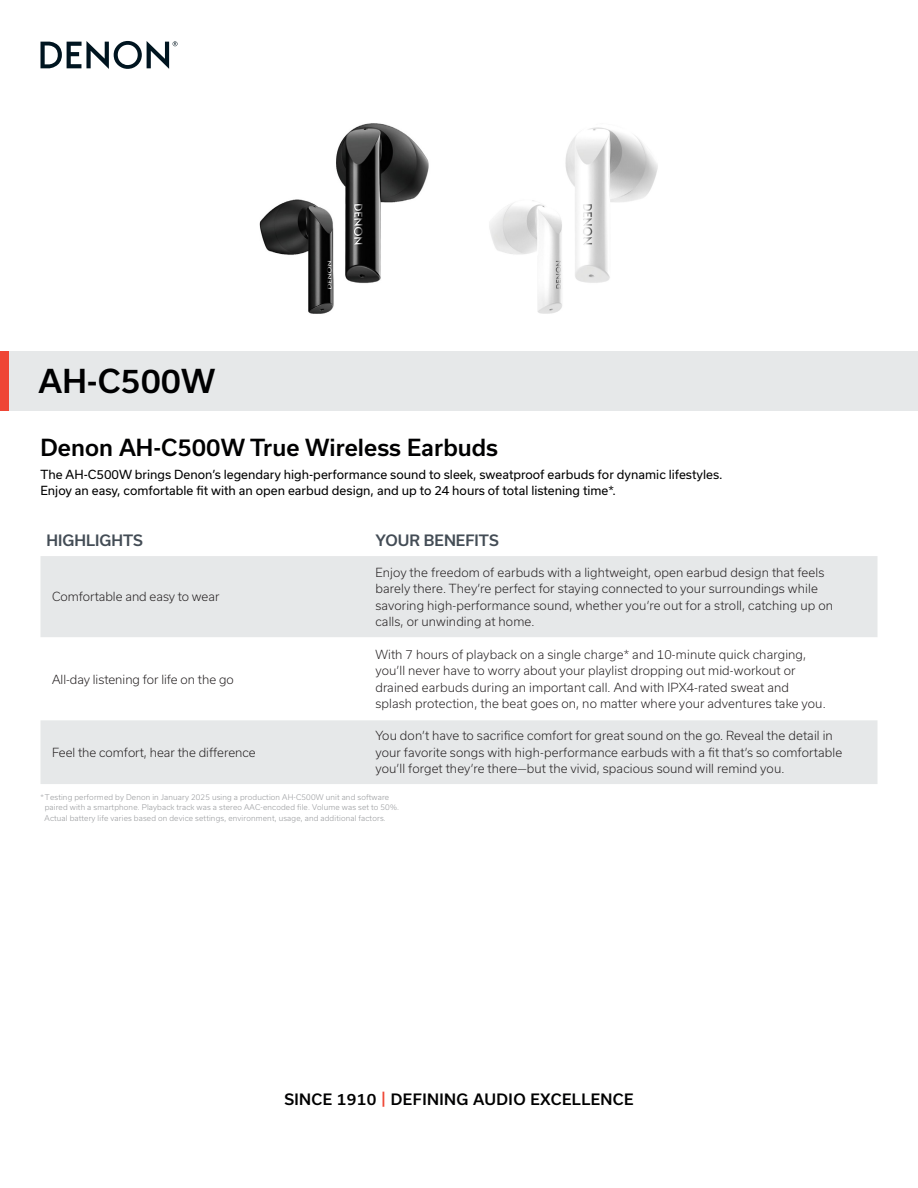
<style>
.page{position:relative;width:918px;height:1188px;background:#fff}
.page>*{position:absolute;margin:0;border:0;box-sizing:border-box;transform-origin:0 0}
.t1{font:500 31.5px "Usual";color:#000001}
.t2{font:500 22.5px "Usual";color:#000001}
.Since_1910{font:500 15px "Usual";letter-spacing:.025em;color:#000001}
.t3{font:500 15px "Usual";color:#434c55}
.Highlights_Benefits{font:300 12px/16.5px "Usual";letter-spacing:.01em;color:#231f20}
.ptxt_HL_6_5_10_5_Lind_2mm{font:12px/16.5px "Usual";color:#000001}
.t4{font:300 7.5px/10.5px "Usual";letter-spacing:.02em;color:#939598}
.s1{color:#ef4635}
</style>
<div class="page">
<img style="left:259px;top:123px;width:170px;height:191px">
<img style="left:489px;top:127px;width:169px;height:187px">
<div style="left:0;top:351px;width:918px;height:60px;background:#e6e8e9"></div>
<div style="left:0;top:351px;width:8px;height:60px;background:#ef4635"></div>
<svg style="left:40px;top:41px;width:138px;height:28px"></svg>
<svg style="left:40px;top:556px;width:838px;height:228px;fill:#e6e8e9"></svg>
<p class="t1" style="left:39px;top:363px;width:178px">AH-C500W</p>
<p class="t2" style="left:40px;top:435px;width:459px">Denon AH-C500W True Wireless Earbuds</p>
<p class="ptxt_HL_6_5_10_5_Lind_2mm" style="left:40px;top:466px;width:684px">The AH-C500W brings Denon’s legendary high-performance sound to sleek, sweatproof earbuds for dynamic lifestyles.<br>Enjoy an easy, comfortable fit with an open earbud design, and up to 24 hours of total listening time*.</p>
<p class="t3" style="left:46px;top:532px;width:98px">HIGHLIGHTS</p>
<p class="t3" style="left:375px;top:532px;width:125px">YOUR BENEFITS</p>
<p class="Highlights_Benefits" style="left:52px;top:589px;width:169px">Comfortable and easy to wear</p>
<p class="Highlights_Benefits" style="left:52px;top:671px;width:183px">All-day listening for life on the go</p>
<p class="Highlights_Benefits" style="left:52px;top:744px;width:205px">Feel the comfort, hear the difference</p>
<p class="Highlights_Benefits" style="left:375px;top:564px;width:459px">Enjoy the freedom of earbuds with a lightweight, open earbud design that feels barely there. They’re perfect for staying connected to your surroundings while savoring high-performance sound, whether you’re out for a stroll, catching up on calls, or unwinding at home.</p>
<p class="Highlights_Benefits" style="left:375px;top:646px;width:452px">With 7 hours of playback on a single charge* and 10-minute quick charging, you’ll never have to worry about your playlist dropping out mid-workout or drained earbuds during an important call. And with IPX4-rated sweat and splash protection, the beat goes on, no matter where your adventures take you.</p>
<p class="Highlights_Benefits" style="left:375px;top:728px;width:468px">You don’t have to sacrifice comfort for great sound on the go. Reveal the detail in your favorite songs with high-performance earbuds with a fit that’s so comfortable you’ll forget they’re there—but the vivid, spacious sound will remind you.</p>
<p class="t4" style="left:45px;top:792px;width:356px;text-indent:-4px">* Testing performed by Denon in January 2025 using a production AH-C500W unit and software paired with a smartphone. Playback track was a stereo AAC-encoded file. Volume was set to 50%.<br>Actual battery life varies based on device settings, environment, usage, and additional factors.</p>
<p class="Since_1910" style="left:284px;top:1091px;width:351px">SINCE 1910 <span class="s1">|</span> DEFINING AUDIO EXCELLENCE</p>
</div>
